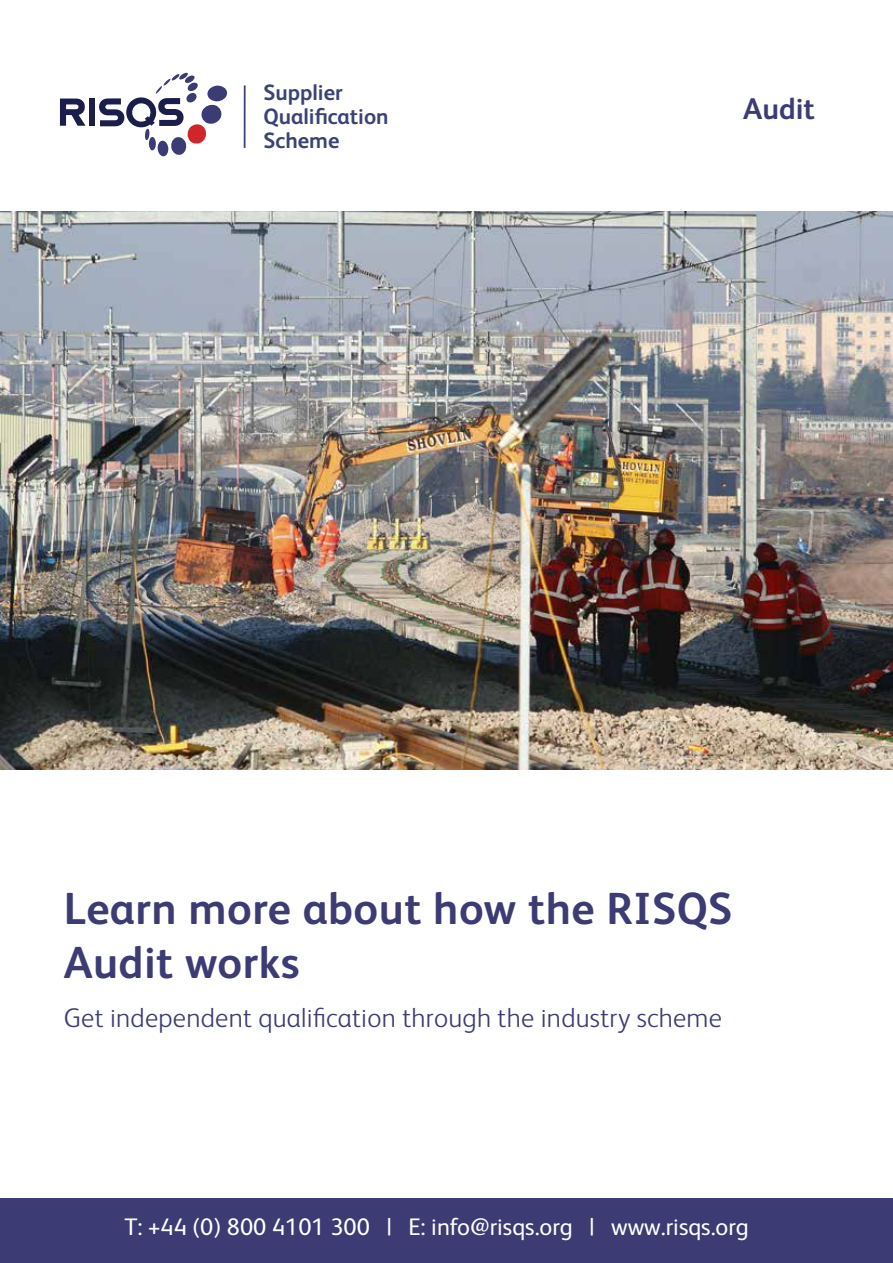
<style>
.page{position:relative;width:893px;height:1263px;background:#fff}
.page>*{position:absolute;margin:0;border:0;box-sizing:border-box;transform-origin:0 0}
.t1{font:700 45px/54px "FS Albert";letter-spacing:.01em;color:#3c3b74}
.t2{font:700 30px "FS Albert";color:#3c3b74}
.t3{font:300 27px "FS Albert";letter-spacing:.01em;color:#3c3b74}
.t4{font:24px "FS Albert";color:#fff}
.t5{font:700 22.2px/24px "FS Albert";color:#3a4374}
</style>
<div class="page">
<div style="left:0;top:1198px;width:893px;height:65px;background:#3c3b74"></div>
<hr style="left:244px;top:85px;width:2px;height:63px;background:#3a4374">
<div style="left:207px;top:86px;width:20px;height:15px;background:#3b3b75;border-radius:50%"></div>
<svg style="left:60px;top:98px;width:26px;height:28px"></svg>
<div style="left:89px;top:98px;width:6px;height:28px;background:#1b1d4a"></div>
<svg style="left:99px;top:73px;width:124px;height:83px"></svg>
<img style="left:0;top:211px;width:893px;height:559px">
<p class="t5" style="left:263px;top:80px;width:127px">Supplier<br>Qualification<br>Scheme</p>
<p class="t2" style="left:743px;top:88px;width:73px">Audit</p>
<h1 class="t1" style="left:64px;top:880px;width:670px">Learn more about how the RISQS<br>Audit works</h1>
<p class="t3" style="left:64px;top:1000px;width:660px">Get independent qualification through the industry scheme</p>
<p class="t4" style="left:124px;top:1211px;width:626px">T: +44 (0) 800 4101 300 | E: info@risqs.org | www.risqs.org</p>
</div>
